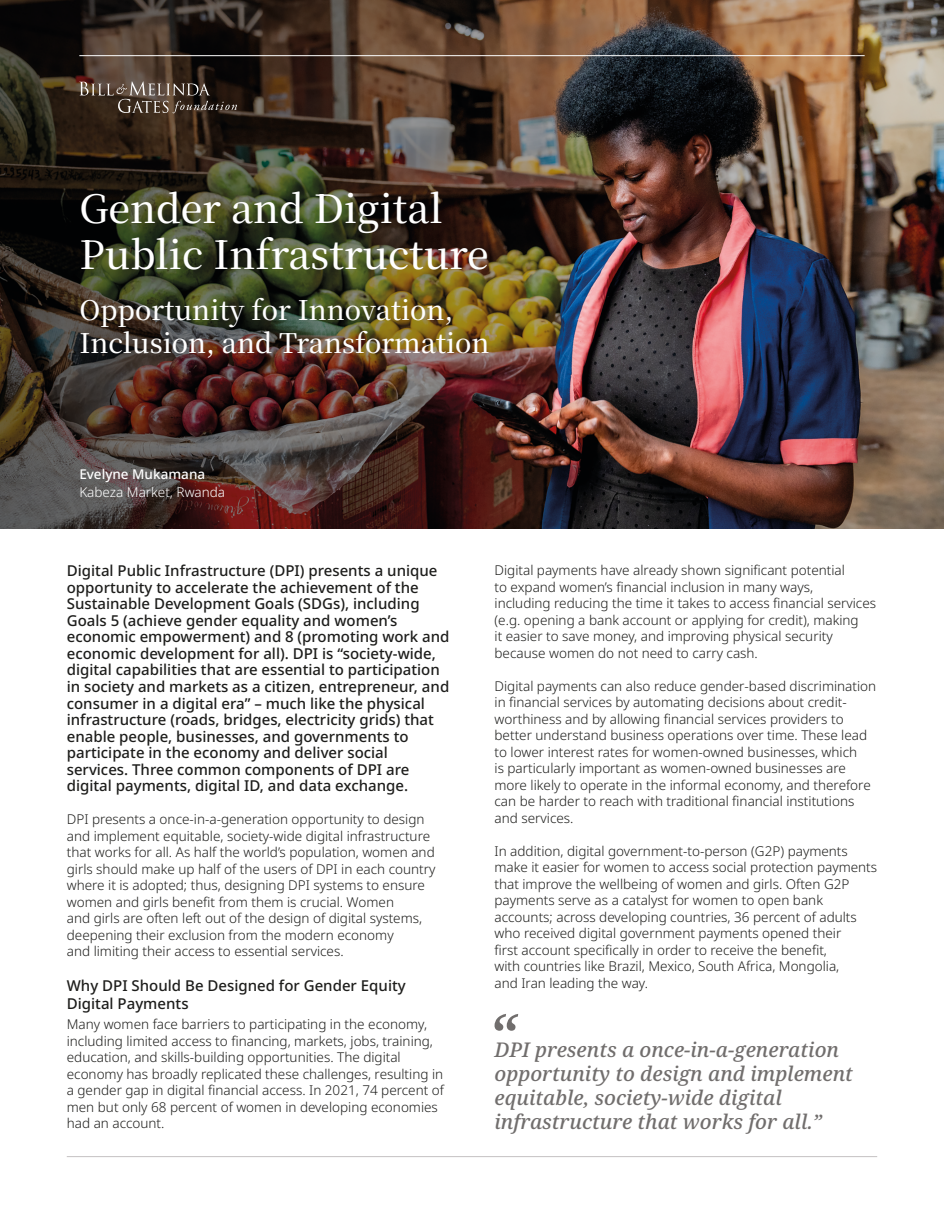
<style>
.page{position:relative;width:944px;height:1214px;background:#fff}
.page>*{position:absolute;margin:0;border:0;box-sizing:border-box;transform-origin:0 0}
.t1{font:500 39px/46.5px "Noto Serif JP";color:#fff}
.t2{font:500 27px/33px "Noto Serif JP";color:#fff}
.t3{font:italic 500 20.25px/24px "Noto Serif";color:#716e6d}
.t4{font:500 15px/16.5px "Noto Sans";color:#1d1d1b}
.t5{font:300 13.5px/16.5px "Noto Sans";color:#1d1d1b}
.t6{font:300 13.5px "Noto Sans";color:#fff}
.t7{font:500 13.5px "Noto Sans";color:#fff}
</style>
<div class="page">
<hr style="left:67px;top:1156px;width:810px;height:1px;background:#c4c1c2">
<img style="left:0;top:0;width:944px;height:528px">
<hr style="left:79px;top:55px;width:785px;height:1px;background:#fff">
<svg style="left:494px;top:1014px;width:24px;height:16px"></svg>
<svg style="left:79px;top:81px;width:158px;height:32px"></svg>
<h1 class="t1" style="left:79px;top:186px;width:411px">Gender and Digital<br>Public Infrastructure</h1>
<h2 class="t2" style="left:79px;top:294px;width:412px">Opportunity for Innovation,<br>Inclusion, and Transformation</h2>
<p class="t7" style="left:79px;top:464px;width:127px">Evelyne Mukamana</p>
<p class="t6" style="left:79px;top:482px;width:147px">Kabeza Market, Rwanda</p>
<p class="t4" style="left:67px;top:563px;width:384px">Digital Public Infrastructure (DPI) presents a unique opportunity to accelerate the achievement of the Sustainable Development Goals (SDGs), including Goals 5 (achieve gender equality and women’s economic empowerment) and 8 (promoting work and economic development for all). DPI is “society-wide, digital capabilities that are essential to participation in society and markets as a citizen, entrepreneur, and consumer in a digital era” – much like the physical infrastructure (roads, bridges, electricity grids) that enable people, businesses, and governments to participate in the economy and deliver social services. Three common components of DPI are digital payments, digital ID, and data exchange.</p>
<p class="t5" style="left:67px;top:811px;width:370px">DPI presents a once-in-a-generation opportunity to design and implement equitable, society-wide digital infrastructure that works for all. As half the world’s population, women and girls should make up half of the users of DPI in each country where it is adopted; thus, designing DPI systems to ensure women and girls benefit from them is crucial. Women<br>and girls are often left out of the design of digital systems, deepening their exclusion from the modern economy<br>and limiting their access to essential services.</p>
<p class="t4" style="left:67px;top:976px;width:340px;line-height:18px">Why DPI Should Be Designed for Gender Equity<br>Digital Payments</p>
<p class="t5" style="left:67px;top:1016px;width:379px">Many women face barriers to participating in the economy, including limited access to financing, markets, jobs, training, education, and skills-building opportunities. The digital economy has broadly replicated these challenges, resulting in a gender gap in digital financial access. In 2021, 74 percent of men but only 68 percent of women in developing economies had an account.</p>
<p class="t5" style="left:494px;top:562px;width:383px">Digital payments have already shown significant potential<br>to expand women’s financial inclusion in many ways,<br>including reducing the time it takes to access financial services (e.g. opening a bank account or applying for credit), making<br>it easier to save money, and improving physical security because women do not need to carry cash.</p>
<p class="t5" style="left:494px;top:678px;width:383px">Digital payments can also reduce gender-based discrimination in financial services by automating decisions about credit&shy;worthiness and by allowing financial services providers to better understand business operations over time. These lead to lower interest rates for women-owned businesses, which<br>is particularly important as women-owned businesses are more likely to operate in the informal economy, and therefore can be harder to reach with traditional financial institutions and services.</p>
<p class="t5" style="left:494px;top:843px;width:384px">In addition, digital government-to-person (G2P) payments make it easier for women to access social protection payments that improve the wellbeing of women and girls. Often G2P payments serve as a catalyst for women to open bank accounts; across developing countries, 36 percent of adults who received digital government payments opened their<br>first account specifically in order to receive the benefit,<br>with countries like Brazil, Mexico, South Africa, Mongolia,<br>and Iran leading the way.</p>
<h3 class="t3" style="left:494px;top:1038px;width:360px">DPI presents a once-in-a-generation opportunity to design and implement equitable, society-wide digital infrastructure that works for all.”</h3>
</div>
